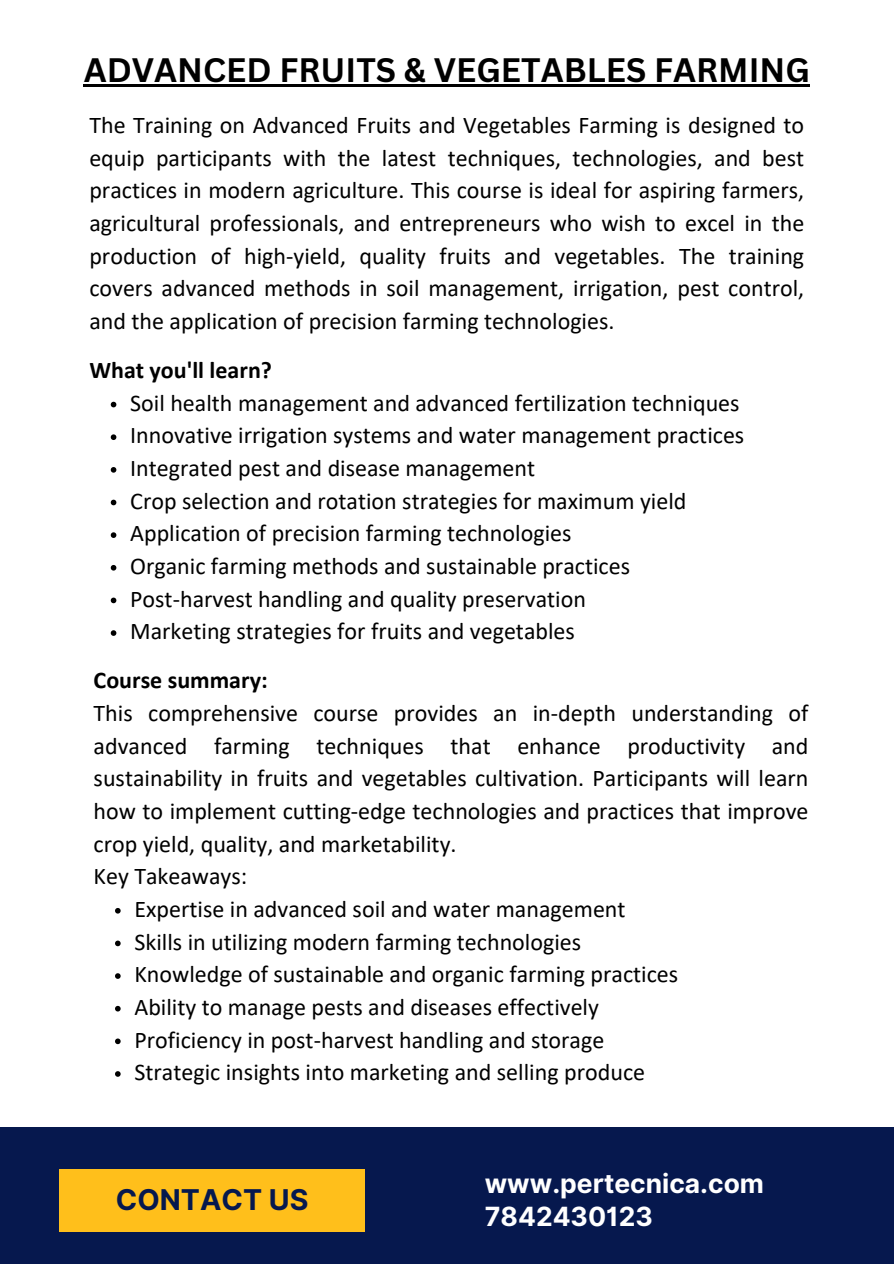
<style>
.page{position:relative;width:894px;height:1264px;background:#fff}
.page>*{position:absolute;margin:0;border:0;box-sizing:border-box;transform-origin:0 0}
.t1{font:700 33px "Canva Sans";color:#000}
.t2{font:700 28.65px "Inter";color:#06184e}
.t3{font:700 26.4px "Inter";color:#fff}
.t4{font:24px/32.7px "Calibri";color:#000;text-align:justify}
.t5{font:700 24px "Calibri";color:#000}
</style>
<div class="page">
<svg style="left:111px;top:402px;width:5px;height:5px"></svg>
<svg style="left:111px;top:434px;width:5px;height:6px"></svg>
<svg style="left:111px;top:467px;width:5px;height:5px"></svg>
<svg style="left:111px;top:499px;width:5px;height:6px"></svg>
<svg style="left:111px;top:532px;width:5px;height:6px"></svg>
<svg style="left:111px;top:565px;width:5px;height:5px"></svg>
<svg style="left:111px;top:597px;width:5px;height:6px"></svg>
<svg style="left:111px;top:630px;width:5px;height:6px"></svg>
<hr style="left:84px;top:84px;width:725px;height:2px;background:#000">
<svg style="left:115px;top:908px;width:6px;height:5px"></svg>
<svg style="left:115px;top:940px;width:6px;height:6px"></svg>
<svg style="left:115px;top:973px;width:6px;height:5px"></svg>
<svg style="left:115px;top:1005px;width:6px;height:6px"></svg>
<svg style="left:115px;top:1038px;width:6px;height:6px"></svg>
<svg style="left:115px;top:1071px;width:6px;height:5px"></svg>
<div style="left:0;top:1126px;width:893px;height:137px;background:#06184e"></div>
<div style="left:59px;top:1169px;width:306px;height:62px;background:#ffbf1b"></div>
<p class="t1" style="left:84px;top:47px;width:727px">ADVANCED FRUITS &amp; VEGETABLES FARMING</p>
<h1 class="t4" style="left:89px;top:111px;width:716px">The Training on Advanced Fruits and Vegetables Farming is designed to equip participants with the latest techniques, technologies, and best practices in modern agriculture. This course is ideal for aspiring farmers, agricultural professionals, and entrepreneurs who wish to excel in the production of high-yield, quality fruits and vegetables. The training covers advanced methods in soil management, irrigation, pest control, and the application of precision farming technologies.</h1>
<p class="t5" style="left:89px;top:360px;width:184px">What you'll learn?</p>
<h4 class="t4" style="left:130px;top:388px;width:610px">Soil health management and advanced fertilization techniques</h4>
<p class="t4" style="left:130px;top:421px;width:615px">Innovative irrigation systems and water management practices</p>
<p class="t4" style="left:130px;top:453px;width:406px">Integrated pest and disease management</p>
<p class="t4" style="left:130px;top:486px;width:557px">Crop selection and rotation strategies for maximum yield</p>
<p class="t4" style="left:130px;top:519px;width:442px">Application of precision farming technologies</p>
<p class="t4" style="left:130px;top:551px;width:501px">Organic farming methods and sustainable practices</p>
<p class="t4" style="left:130px;top:584px;width:457px">Post-harvest handling and quality preservation</p>
<p class="t4" style="left:130px;top:617px;width:446px">Marketing strategies for fruits and vegetables</p>
<p class="t5" style="left:94px;top:670px;width:175px">Course summary:</p>
<p class="t4" style="left:94px;top:698px;width:716px">This comprehensive course provides an in-depth understanding of advanced farming techniques that enhance productivity and sustainability in fruits and vegetables cultivation. Participants will learn how to implement cutting-edge technologies and practices that improve crop yield, quality, and marketability.</p>
<p class="t4" style="left:94px;top:862px;width:155px">Key Takeaways:</p>
<p class="t4" style="left:134px;top:894px;width:492px">Expertise in advanced soil and water management</p>
<p class="t4" style="left:134px;top:927px;width:448px">Skills in utilizing modern farming technologies</p>
<p class="t4" style="left:134px;top:959px;width:545px">Knowledge of sustainable and organic farming practices</p>
<p class="t4" style="left:134px;top:992px;width:466px">Ability to manage pests and diseases effectively</p>
<p class="t4" style="left:134px;top:1025px;width:471px">Proficiency in post-harvest handling and storage</p>
<p class="t4" style="left:134px;top:1057px;width:512px">Strategic insights into marketing and selling produce</p>
<h3 class="t2" style="left:116px;top:1182px;width:194px">CONTACT US</h3>
<h3 class="t3" style="left:484px;top:1167px;width:281px">www.pertecnica.com</h3>
<h2 class="t3" style="left:484px;top:1200px;width:169px">7842430123</h2>
</div>
